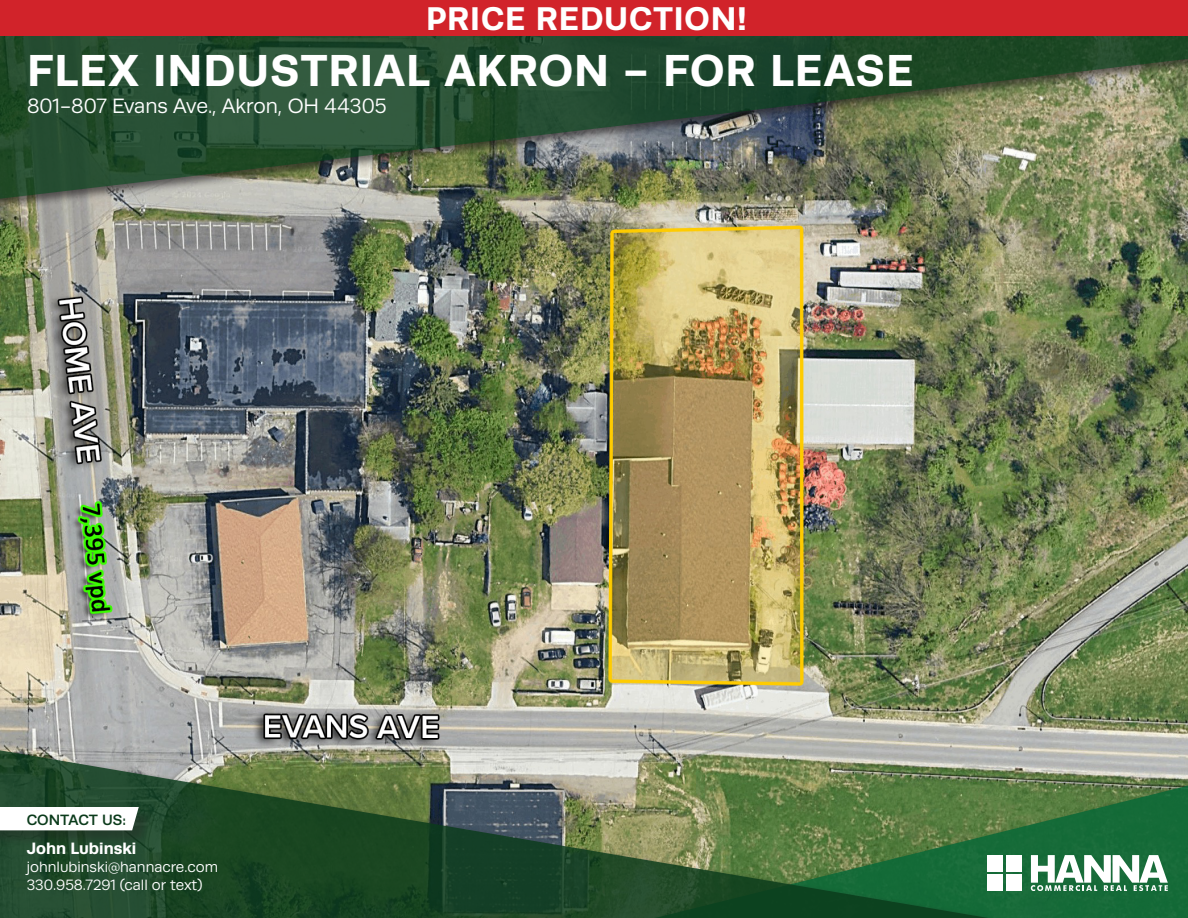
<style>
.page{position:relative;width:1188px;height:918px;background:#fff}
.page>*{position:absolute;margin:0;border:0;box-sizing:border-box;transform-origin:0 0}
.t1{font:700 45px "Runda";letter-spacing:.025em;color:#fff}
.t2{font:700 33px "Runda";letter-spacing:.025em;color:#fff}
.t3{font:20.85px "Runda";letter-spacing:-.005em;color:#fff}
.t4{font:700 16.5px "Runda";color:#fff}
.t5{font:15px/18px "Runda";color:#fff}
.t6{font:500 15px "Runda";color:#0b3b1b}
</style>
<div class="page">
<img style="left:0;top:222px;width:1188px;height:558px">
<div style="left:0;top:0;width:1188px;height:222px;background:#231f20;opacity:.81"></div>
<img style="left:0;top:36px;width:1188px;height:173px">
<svg style="left:1100px;top:783px;width:88px;height:135px;fill:#156b38"></svg>
<div style="left:0;top:726px;width:1100px;height:192px;background:#231f20;opacity:.81"></div>
<svg style="left:0;top:729px;width:1089px;height:189px"></svg>
<svg style="left:1031px;top:855px;width:137px;height:36px"></svg>
<div style="left:987px;top:855px;width:16px;height:16px;background:#fff"></div>
<div style="left:1006px;top:855px;width:16px;height:16px;background:#fff"></div>
<div style="left:987px;top:875px;width:16px;height:16px;background:#fff"></div>
<div style="left:1006px;top:875px;width:16px;height:16px;background:#fff"></div>
<div style="left:0;top:807px;width:154px;height:40px;background:#231f20;opacity:.35"></div>
<svg style="left:0;top:807px;width:139px;height:23px"></svg>
<div style="left:0;top:0;width:1188px;height:36px;background:#d1232a"></div>
<p class="t2" style="left:426px;top:-1px;width:322px">PRICE REDUCTION!</p>
<p class="t1" style="left:27px;top:43px;width:888px">FLEX INDUSTRIAL AKRON - FOR LEASE</p>
<p class="t3" style="left:27px;top:94px;width:361px">801-807 Evans Ave., Akron, OH 44305</p>
<p class="t6" style="left:27px;top:811px;width:101px">CONTACT US:</p>
<p class="t4" style="left:27px;top:838px;width:111px">John Lubinski</p>
<p class="t5" style="left:27px;top:858px;width:193px">johnlubinski@hannacre.com<br>330.958.7291 (call or text)</p>
</div>
